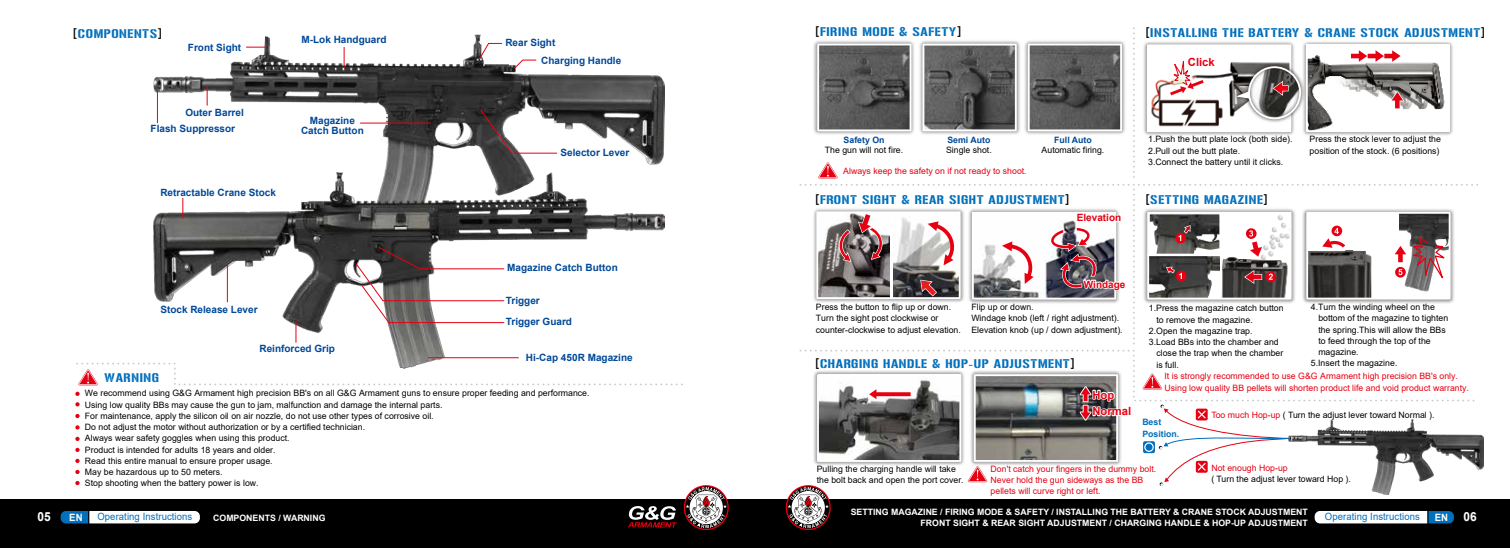
<style>
.page{position:relative;width:1510px;height:548px;background:#fff}
.page>*{position:absolute;margin:0;border:0;box-sizing:border-box;transform-origin:0 0}
.t1{font:12.5px "Gunplay";letter-spacing:.05em;color:#006fbc}
.t2{font:700 12.5px "Arial";color:#fff;scale:.95 1}
.t3{font:700 11.25px "Arial";color:#e60012}
.t4{font:700 10.12px "Arial";color:#fff;scale:.95 1}
.t5{font:700 10px/20.4px "Arial";color:#004898}
.t6{font:10px "Arial";letter-spacing:.01em;color:#006fbc;scale:.95 1}
.t7{font:700 10px "Arial";color:#e60012}
.t8{font:700 10px "Arial";color:#d7000f}
.t9{font:8.75px/11.2px "Arial";color:#000}
.t10{font:8.75px/11.2px "Arial";color:#e60012}
.t11{font:700 8.75px/11.2px "Arial";color:#fff;text-align:right}
.t12{font:700 8.75px "Arial";color:#004898}
.t13{font:700 8.75px/11.2px "Arial";color:#006fbc}
.s1{font-family:"DIN Pro";font-weight:500;color:#000}
.s2{color:#e60012}
</style>
<div class="page">
<img style="left:154px;top:34px;width:510px;height:138px">
<img style="left:154px;top:172px;width:510px;height:189px">
<img style="left:813px;top:402px;width:151px;height:64px">
<img style="left:1290px;top:419px;width:193px;height:75px">
<svg style="left:799px;top:350px;width:676px;height:52px"></svg>
<svg style="left:1144px;top:404px;width:146px;height:81px"></svg>
<svg style="left:1142px;top:373px;width:20px;height:16px"></svg>
<svg style="left:480px;top:109px;width:78px;height:45px"></svg>
<svg style="left:513px;top:59px;width:24px;height:10px"></svg>
<svg style="left:479px;top:43px;width:24px;height:16px"></svg>
<hr style="left:157px;top:89px;width:1px;height:34px;background:#e60012">
<svg style="left:207px;top:85px;width:1px;height:20px"></svg>
<svg style="left:182px;top:198px;width:1px;height:20px"></svg>
<hr style="left:227px;top:262px;width:1px;height:40px;background:#e60012">
<hr style="left:360px;top:123px;width:70px;height:1px;background:#e60012">
<svg style="left:295px;top:322px;width:1px;height:20px"></svg>
<svg style="left:344px;top:47px;width:1px;height:21px"></svg>
<svg style="left:355px;top:246px;width:150px;height:77px"></svg>
<svg style="left:246px;top:47px;width:20px;height:1px"></svg>
<hr style="left:428px;top:357px;width:91px;height:1px;background:#e60012">
<svg style="left:75px;top:361px;width:608px;height:35px"></svg>
<svg style="left:75px;top:402px;width:5px;height:4px"></svg>
<svg style="left:75px;top:413px;width:5px;height:5px"></svg>
<svg style="left:75px;top:436px;width:5px;height:5px"></svg>
<svg style="left:75px;top:425px;width:5px;height:4px"></svg>
<svg style="left:75px;top:458px;width:5px;height:5px"></svg>
<svg style="left:75px;top:469px;width:5px;height:5px"></svg>
<svg style="left:75px;top:480px;width:5px;height:5px"></svg>
<svg style="left:75px;top:447px;width:5px;height:5px"></svg>
<svg style="left:817px;top:374px;width:144px;height:87px"></svg>
<svg style="left:967px;top:374px;width:164px;height:108px"></svg>
<svg style="left:800px;top:28px;width:678px;height:317px"></svg>
<div style="left:0;top:499px;width:1509px;height:48px;background:#000"></div>
<svg style="left:1314px;top:511px;width:139px;height:12px;background:#cce0ed"></svg>
<svg style="left:61px;top:511px;width:139px;height:12px;background:#c9deec"></svg>
<svg style="left:684px;top:485px;width:44px;height:45px"></svg>
<svg style="left:785px;top:485px;width:45px;height:45px"></svg>
<svg style="left:628px;top:506px;width:49px;height:21px"></svg>
<h1 class="t1" style="left:73px;top:24px;width:91px"><span class="s1">[</span>COMPONENTS<span class="s1">]</span></h1>
<p class="t5" style="left:301px;top:29px;width:86px">M-Lok Handguard</p>
<p class="t5" style="left:188px;top:37px;width:55px">Front Sight</p>
<p class="t5" style="left:505px;top:33px;width:52px">Rear Sight</p>
<p class="t5" style="left:541px;top:51px;width:82px">Charging Handle</p>
<p class="t5" style="left:185px;top:102px;width:60px">Outer Barrel</p>
<p class="t5" style="left:151px;top:118px;width:86px">Flash Suppressor</p>
<p class="t5" style="left:160px;top:182px;width:117px">Retractable Crane Stock</p>
<p class="t5" style="left:301px;top:115px;width:64px;line-height:10px;text-align:center">Magazine<br>Catch Button</p>
<p class="t5" style="left:160px;top:299px;width:99px">Stock Release Lever</p>
<h1 class="t1" style="left:105px;top:369px;width:56px">WARNING</h1>
<p class="t5" style="left:259px;top:338px;width:77px">Reinforced Grip</p>
<p class="t5" style="left:560px;top:142px;width:70px">Selector Lever</p>
<p class="t5" style="left:507px;top:258px;width:112px">Magazine Catch Button</p>
<p class="t5" style="left:506px;top:290px;width:68px">Trigger<br>Trigger Guard</p>
<p class="t5" style="left:526px;top:347px;width:108px">Hi-Cap 450R Magazine</p>
<p class="t9" style="left:85px;top:387px;width:506px">We recommend using G&amp;G Armament high precision BB's on all G&amp;G Armament guns to ensure proper feeding and performance.<br>Using low quality BBs may cause the gun to jam, malfunction and damage the internal parts.<br>For maintenance, apply the silicon oil on air nozzle, do not use other types of corrosive oil.<br>Do not adjust the motor without authorization or by a certified technician.<br>Always wear safety goggles when using this product.<br>Product is intended for adults 18 years and older.<br>Read this entire manual to ensure proper usage.<br>May be hazardous up to 50 meters.<br>Stop shooting when the battery power is low.</p>
<h1 class="t1" style="left:815px;top:22px;width:148px"><span class="s1">[</span>FIRING MODE &amp; SAFETY<span class="s1">]</span></h1>
<h1 class="t1" style="left:1145px;top:24px;width:341px"><span class="s1">[</span>INSTALLING THE BATTERY &amp; CRANE STOCK ADJUSTMENT<span class="s1">]</span></h1>
<p class="t3" style="left:1187px;top:54px;width:28px">Click</p>
<p class="t12" style="left:843px;top:133px;width:42px">Safety On</p>
<p class="t9" style="left:825px;top:144px;width:80px">The gun will not fire.</p>
<p class="t12" style="left:947px;top:133px;width:44px">Semi Auto</p>
<p class="t9" style="left:946px;top:144px;width:47px">Single shot.</p>
<p class="t10" style="left:843px;top:165px;width:185px">Always keep the safety on if not ready to shoot.</p>
<p class="t12" style="left:1054px;top:133px;width:39px">Full Auto</p>
<p class="t9" style="left:1041px;top:144px;width:64px">Automatic firing.</p>
<p class="t9" style="left:1148px;top:134px;width:146px">1.Push the butt plate lock (both side).<br>2.Pull out the butt plate.<br>3.Connect the battery until it clicks.</p>
<p class="t9" style="left:1309px;top:134px;width:133px">Press the stock lever to adjust the position of the stock. (6 positions)</p>
<h1 class="t1" style="left:815px;top:190px;width:256px"><span class="s1">[</span>FRONT SIGHT &amp; REAR SIGHT ADJUSTMENT<span class="s1">]</span></h1>
<h1 class="t1" style="left:1145px;top:190px;width:124px"><span class="s1">[</span>SETTING MAGAZINE<span class="s1">]</span></h1>
<p class="t7" style="left:1076px;top:211px;width:46px">Elevation</p>
<p class="t8" style="left:1084px;top:277px;width:43px">Windage</p>
<p class="t9" style="left:816px;top:301px;width:146px">Press the button to flip up or down.<br>Turn the sight post clockwise or counter-clockwise to adjust elevation.</p>
<p class="t9" style="left:971px;top:301px;width:153px">Flip up or down.<br>Windage knob (left / right adjustment).<br>Elevation knob (up / down adjustment).</p>
<h1 class="t1" style="left:815px;top:354px;width:261px"><span class="s1">[</span>CHARGING HANDLE &amp; HOP-UP ADJUSTMENT<span class="s1">]</span></h1>
<p class="t3" style="left:1092px;top:386px;width:23px">Hop</p>
<p class="t3" style="left:1092px;top:403px;width:40px">Normal</p>
<p class="t9" style="left:1149px;top:302px;width:136px">1.Press the magazine catch button</p>
<p class="t9" style="left:1156px;top:313px;width:98px">to remove the magazine.</p>
<p class="t9" style="left:1149px;top:325px;width:105px">2.Open the magazine trap.</p>
<p class="t9" style="left:1149px;top:336px;width:131px">3.Load BBs into the chamber and</p>
<p class="t9" style="left:1156px;top:347px;width:128px">close the trap when the chamber</p>
<p class="t9" style="left:1156px;top:358px;width:24px">is full.</p>
<p class="t9" style="left:1310px;top:301px;width:126px">4.Turn the winding wheel on the</p>
<p class="t9" style="left:1318px;top:312px;width:131px">bottom of the magazine to tighten</p>
<p class="t9" style="left:1318px;top:323px;width:129px">the spring.This will allow the BBs</p>
<p class="t9" style="left:1318px;top:335px;width:114px">to feed through the top of the</p>
<p class="t9" style="left:1318px;top:346px;width:42px">magazine.</p>
<p class="t9" style="left:1310px;top:357px;width:88px">5.Insert the magazine.</p>
<p class="t10" style="left:1164px;top:370px;width:306px">It is strongly recommended to use G&amp;G Armament high precision BB's only.<br>Using low quality BB pellets will shorten product life and void product warranty.</p>
<p class="t13" style="left:1142px;top:416px;width:38px">Best<br>Position.</p>
<p class="t9" style="left:1211px;top:408px;width:225px"><span class="s2">Too much Hop-up</span> ( Turn the adjust lever toward Normal ).</p>
<p class="t9" style="left:816px;top:463px;width:148px">Pulling the charging handle will take the bolt back and open the port cover.</p>
<p class="t10" style="left:990px;top:463px;width:167px">Don't catch your fingers in the dummy bolt.<br>Never hold the gun sideways as the BB pellets will curve right or left.</p>
<p class="t10" style="left:1211px;top:461px;width:78px">Not enough Hop-up</p>
<p class="t9" style="left:1211px;top:473px;width:141px">( Turn the adjust lever toward Hop ).</p>
<p class="t11" style="left:850px;top:506px;width:458px">SETTING MAGAZINE / FIRING MODE &amp; SAFETY / INSTALLING THE BATTERY &amp; CRANE STOCK ADJUSTMENT<br>FRONT SIGHT &amp; REAR SIGHT ADJUSTMENT / CHARGING HANDLE &amp; HOP-UP ADJUSTMENT</p>
<h1 class="t2" style="left:38px;top:508px;width:16px">05</h1>
<h1 class="t2" style="left:1463px;top:508px;width:16px">06</h1>
<p class="t4" style="left:69px;top:510px;width:16px">EN</p>
<p class="t6" style="left:97px;top:509px;width:101px">Operating Instructions</p>
<p class="t11" style="left:213px;top:512px;width:114px">COMPONENTS / WARNING</p>
<p class="t6" style="left:1324px;top:509px;width:101px">Operating Instructions</p>
<p class="t4" style="left:1434px;top:510px;width:16px">EN</p>
</div>
